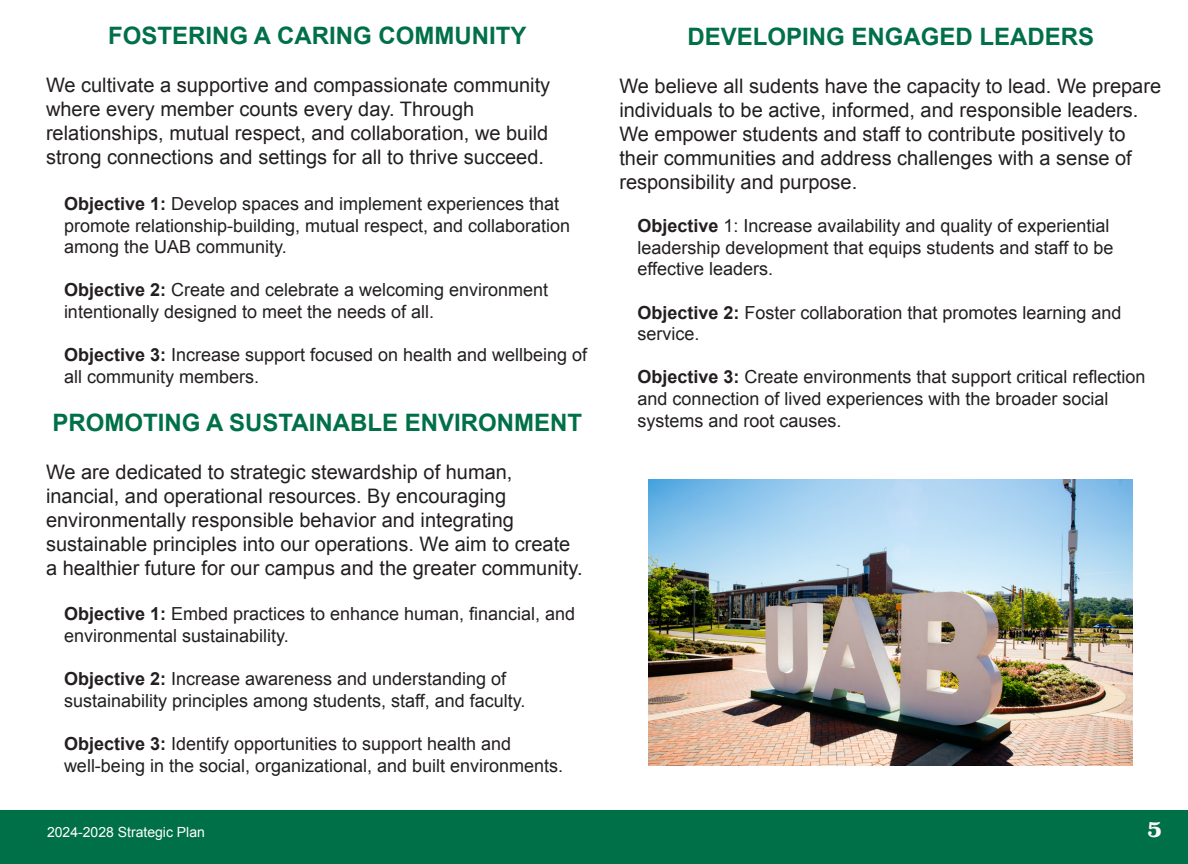
<style>
.page{position:relative;width:1188px;height:864px;background:#fff}
.page>*{position:absolute;margin:0;border:0;box-sizing:border-box;transform-origin:0 0}
.t1{font:700 24px "Arial";color:#007049}
.t2{font:700 22px "Superclarendon";color:#fff}
.t3{font:20px "Arial";color:#231f20}
.t4{font:18px "Arial";color:#231f20}
.t5{font:14px "Arial";color:#fff}
.t6{font:14px "Myriad Pro";letter-spacing:.025em;color:#fff}
.s1{font-weight:700}
</style>
<div class="page">
<div style="left:0;top:810px;width:1188px;height:54px;background:#007049"></div>
<img style="left:649px;top:480px;width:484px;height:285px">
<p class="t1" style="left:108px;top:20px;width:420px">FOSTERING A CARING COMMUNITY</p>
<p class="t3" style="left:46px;top:72px;width:506px">We cultivate a supportive and compassionate community</p>
<p class="t3" style="left:46px;top:96px;width:430px">where every member counts every day. Through</p>
<p class="t3" style="left:46px;top:120px;width:504px">relationships, mutual respect, and collaboration, we build</p>
<p class="t3" style="left:46px;top:144px;width:500px">strong connections and settings for all to thrive succeed.</p>
<p class="t4" style="left:64px;top:192px;width:497px"><span class="s1">Objective 1:</span> Develop spaces and implement experiences that</p>
<p class="t4" style="left:64px;top:214px;width:508px">promote relationship-building, mutual respect, and collaboration</p>
<p class="t4" style="left:64px;top:235px;width:224px">among the UAB community.</p>
<p class="t4" style="left:64px;top:278px;width:486px"><span class="s1">Objective 2:</span> Create and celebrate a welcoming environment</p>
<p class="t4" style="left:64px;top:300px;width:372px">intentionally designed to meet the needs of all.</p>
<p class="t4" style="left:64px;top:343px;width:525px"><span class="s1">Objective 3:</span> Increase support focused on health and wellbeing of</p>
<p class="t4" style="left:64px;top:365px;width:197px">all community members.</p>
<p class="t1" style="left:52px;top:407px;width:531px">PROMOTING A SUSTAINABLE ENVIRONMENT</p>
<p class="t3" style="left:46px;top:459px;width:468px">We are dedicated to strategic stewardship of human,</p>
<p class="t3" style="left:46px;top:483px;width:462px">inancial, and operational resources. By encouraging</p>
<p class="t3" style="left:46px;top:507px;width:469px">environmentally responsible behavior and integrating</p>
<p class="t3" style="left:46px;top:531px;width:526px">sustainable principles into our operations. We aim to create</p>
<p class="t3" style="left:46px;top:555px;width:538px">a healthier future for our campus and the greater community.</p>
<p class="t4" style="left:64px;top:602px;width:513px"><span class="s1">Objective 1:</span> Embed practices to enhance human, financial, and</p>
<p class="t4" style="left:64px;top:624px;width:226px">environmental sustainability.</p>
<p class="t4" style="left:64px;top:667px;width:444px"><span class="s1">Objective 2:</span> Increase awareness and understanding of</p>
<p class="t4" style="left:64px;top:689px;width:463px">sustainability principles among students, staff, and faculty.</p>
<p class="t4" style="left:64px;top:732px;width:449px"><span class="s1">Objective 3:</span> Identify opportunities to support health and</p>
<p class="t4" style="left:64px;top:754px;width:501px">well-being in the social, organizational, and built environments.</p>
<p class="t1" style="left:687px;top:21px;width:408px">DEVELOPING ENGAGED LEADERS</p>
<p class="t3" style="left:619px;top:73px;width:543px">We believe all sudents have the capacity to lead. We prepare</p>
<p class="t3" style="left:619px;top:97px;width:521px">individuals to be active, informed, and responsible leaders.</p>
<p class="t3" style="left:619px;top:121px;width:508px">We empower students and staff to contribute positively to</p>
<p class="t3" style="left:619px;top:145px;width:514px">their communities and address challenges with a sense of</p>
<p class="t3" style="left:619px;top:169px;width:239px">responsibility and purpose.</p>
<p class="t4" style="left:637px;top:214px;width:474px"><span class="s1">Objective</span> 1: Increase availability and quality of experiential</p>
<p class="t4" style="left:637px;top:236px;width:478px">leadership development that equips students and staff to be</p>
<p class="t4" style="left:637px;top:257px;width:137px">effective leaders.</p>
<p class="t4" style="left:637px;top:300px;width:486px"><span class="s1">Objective 2:</span> Foster collaboration that promotes learning and</p>
<p class="t4" style="left:637px;top:322px;width:64px">service.</p>
<p class="t4" style="left:637px;top:365px;width:510px"><span class="s1">Objective 3:</span> Create environments that support critical reflection</p>
<p class="t4" style="left:637px;top:387px;width:473px">and connection of lived experiences with the broader social</p>
<p class="t4" style="left:637px;top:408px;width:206px">systems and root causes.</p>
<p class="t5" style="left:47px;top:823px;width:159px">2024-2028 Strategic Plan</p>
<p class="t2" style="left:1147px;top:813px;width:16px">5</p>
<p class="t6" style="left:61px;top:824px;width:139px">20-2026 Strategic Plan</p>
</div>
